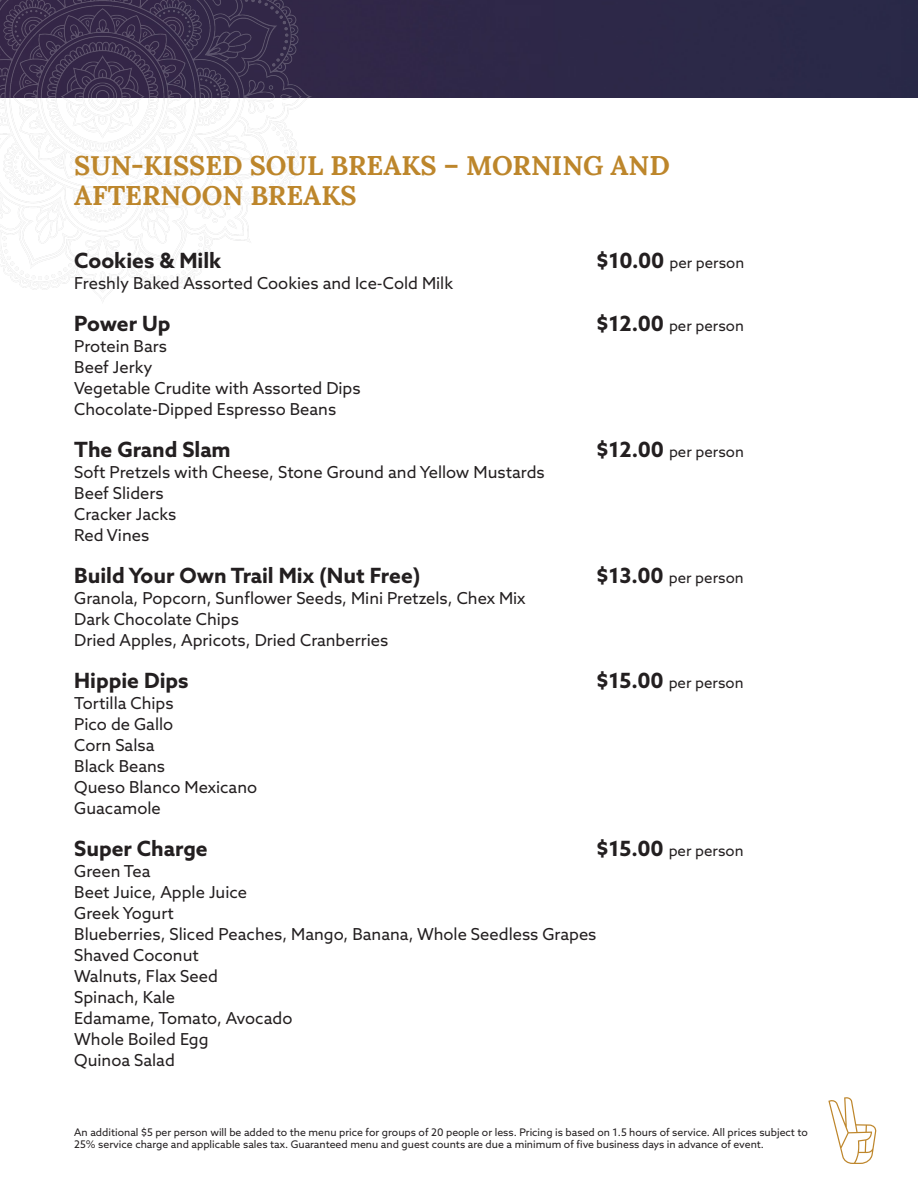
<style>
.page{position:relative;width:918px;height:1188px;background:#fff}
.page>*{position:absolute;margin:0;border:0;box-sizing:border-box;transform-origin:0 0}
.t1{font:700 27px/30px "Lora";color:#bd862b}
.t2{font:700 21px "Azo Sans";color:#231f20}
.t3{font:16.5px "Azo Sans";color:#231f20}
.t4{font:15px "Azo Sans";color:#231f20}
.t5{font:10.5px/12px "Azo Sans";color:#231f20}
.s1{font-weight:700;font-size:21px}
</style>
<div class="page">
<div style="left:312px;top:0;width:606px;height:97px;background:#2d2848"></div>
<img style="left:0;top:0;width:312px;height:301px">
<svg style="left:828px;top:1097px;width:48px;height:67px"></svg>
<p class="t1" style="left:74px;top:148px;width:597px">SUN-KISSED SOUL BREAKS – MORNING AND<br>AFTERNOON BREAKS</p>
<p class="t2" style="left:74px;top:247px;width:149px">Cookies &amp; Milk</p>
<p class="t4" style="left:596px;top:253px;width:150px"><span class="s1">$10.00</span> per person</p>
<p class="t3" style="left:74px;top:273px;width:380px">Freshly Baked Assorted Cookies and Ice-Cold Milk</p>
<p class="t2" style="left:74px;top:310px;width:98px">Power Up</p>
<p class="t4" style="left:596px;top:316px;width:149px"><span class="s1">$12.00</span> per person</p>
<p class="t3" style="left:74px;top:336px;width:94px">Protein Bars</p>
<p class="t3" style="left:74px;top:357px;width:80px">Beef Jerky</p>
<p class="t3" style="left:74px;top:378px;width:288px">Vegetable Crudite with Assorted Dips</p>
<p class="t3" style="left:74px;top:399px;width:264px">Chocolate-Dipped Espresso Beans</p>
<p class="t2" style="left:74px;top:436px;width:158px">The Grand Slam</p>
<p class="t4" style="left:596px;top:442px;width:149px"><span class="s1">$12.00</span> per person</p>
<p class="t3" style="left:74px;top:462px;width:472px">Soft Pretzels with Cheese, Stone Ground and Yellow Mustards</p>
<p class="t3" style="left:74px;top:483px;width:91px">Beef Sliders</p>
<p class="t3" style="left:74px;top:504px;width:104px">Cracker Jacks</p>
<p class="t3" style="left:74px;top:525px;width:77px">Red Vines</p>
<p class="t2" style="left:74px;top:562px;width:348px">Build Your Own Trail Mix (Nut Free)</p>
<p class="t4" style="left:596px;top:568px;width:149px"><span class="s1">$13.00</span> per person</p>
<p class="t3" style="left:74px;top:588px;width:453px">Granola, Popcorn, Sunflower Seeds, Mini Pretzels, Chex Mix</p>
<p class="t3" style="left:74px;top:609px;width:166px">Dark Chocolate Chips</p>
<p class="t3" style="left:74px;top:630px;width:316px">Dried Apples, Apricots, Dried Cranberries</p>
<p class="t2" style="left:74px;top:667px;width:116px">Hippie Dips</p>
<p class="t4" style="left:596px;top:673px;width:149px"><span class="s1">$15.00</span> per person</p>
<p class="t3" style="left:74px;top:693px;width:101px">Tortilla Chips</p>
<p class="t3" style="left:74px;top:714px;width:101px">Pico de Gallo</p>
<p class="t3" style="left:74px;top:735px;width:82px">Corn Salsa</p>
<p class="t3" style="left:74px;top:756px;width:92px">Black Beans</p>
<p class="t3" style="left:74px;top:777px;width:184px">Queso Blanco Mexicano</p>
<p class="t3" style="left:74px;top:798px;width:88px">Guacamole</p>
<p class="t2" style="left:74px;top:835px;width:135px">Super Charge</p>
<p class="t4" style="left:596px;top:841px;width:149px"><span class="s1">$15.00</span> per person</p>
<p class="t3" style="left:74px;top:861px;width:78px">Green Tea</p>
<p class="t3" style="left:74px;top:882px;width:174px">Beet Juice, Apple Juice</p>
<p class="t3" style="left:74px;top:903px;width:101px">Greek Yogurt</p>
<p class="t3" style="left:74px;top:924px;width:524px">Blueberries, Sliced Peaches, Mango, Banana, Whole Seedless Grapes</p>
<p class="t3" style="left:74px;top:945px;width:126px">Shaved Coconut</p>
<p class="t3" style="left:74px;top:966px;width:145px">Walnuts, Flax Seed</p>
<p class="t3" style="left:74px;top:987px;width:103px">Spinach, Kale</p>
<p class="t3" style="left:74px;top:1008px;width:220px">Edamame, Tomato, Avocado</p>
<p class="t3" style="left:74px;top:1029px;width:136px">Whole Boiled Egg</p>
<p class="t3" style="left:74px;top:1050px;width:102px">Quinoa Salad</p>
<p class="t5" style="left:74px;top:1126px;width:735px">An additional $5 per person will be added to the menu price for groups of 20 people or less. Pricing is based on 1.5 hours of service. All prices subject to<br>25% service charge and applicable sales tax. Guaranteed menu and guest counts are due a minimum of five business days in advance of event.</p>
</div>
